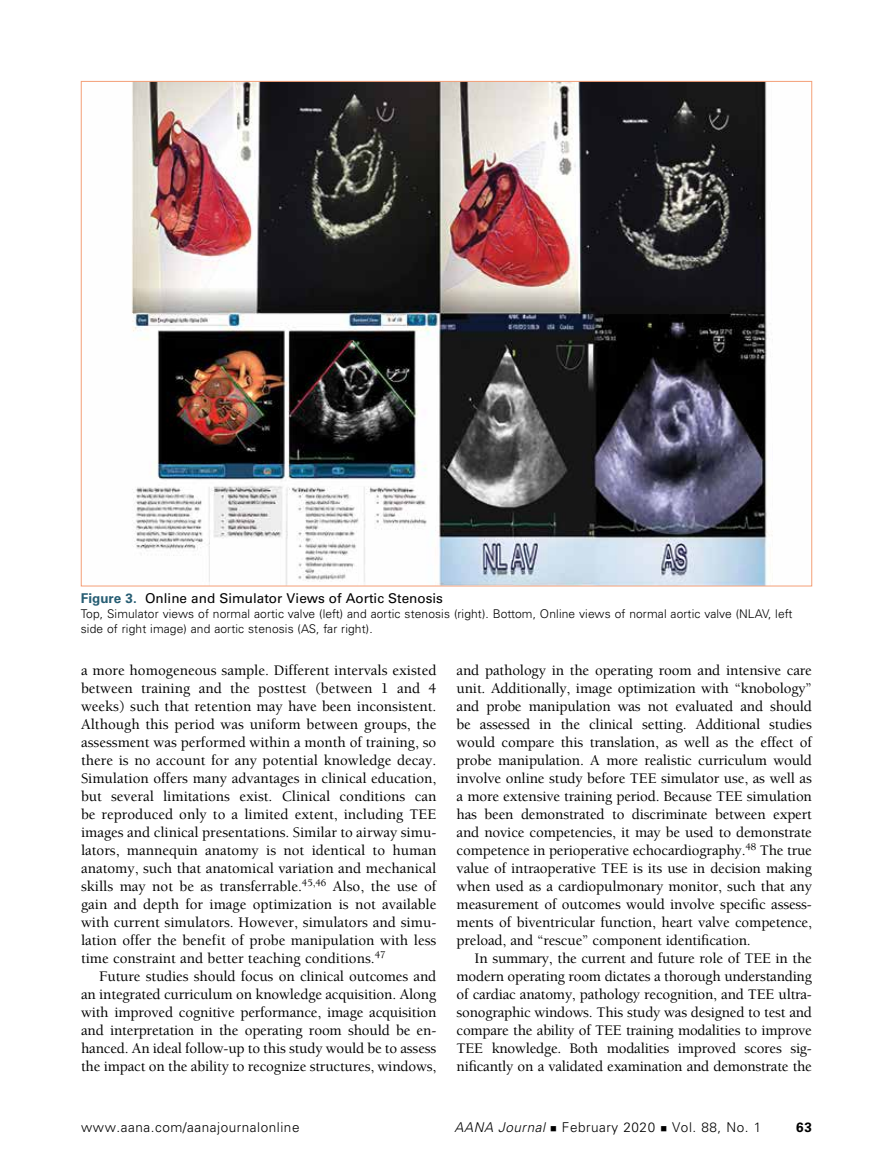
<style>
.page{position:relative;width:878px;height:1175px;background:#fff}
.page>*{position:absolute;margin:0;border:0;box-sizing:border-box;transform-origin:0 0}
.t1{font:500 15px/18px "Berkeley";letter-spacing:-.01em;color:#000;text-align:justify}
.t2{font:300 13.5px "Univers";letter-spacing:.04em;color:#000}
.t3{font:13.5px "Univers";color:#000}
.t4{font:700 13.5px "Univers";color:#000}
.t5{font:300 12px/15px "Univers";letter-spacing:.01em;color:#000}
.s1{font-weight:700;color:#265d73}
.s2{font-style:italic}
</style>
<div class="page">
<img style="left:132px;top:83px;width:641px;height:501px">
<p class="t3" style="left:81px;top:590px;width:363px"><span class="s1">Figure 3.</span> Online and Simulator Views of Aortic Stenosis</p>
<p class="t5" style="left:81px;top:606px;width:713px">Top, Simulator views of normal aortic valve (left) and aortic stenosis (right). Bottom, Online views of normal aortic valve (NLAV, left side of right image) and aortic stenosis (AS, far right).</p>
<p class="t1" style="left:81px;top:662px;width:357px">a more homogeneous sample. Different intervals existed between training and the posttest (between 1 and 4 weeks) such that retention may have been inconsistent.<br>Although this period was uniform between groups, the assessment was performed within a month of training, so there is no account for any potential knowledge decay.<br>Simulation offers many advantages in clinical education, but several limitations exist. Clinical conditions can be reproduced only to a limited extent, including TEE images and clinical presentations. Similar to airway simu&shy;lators, mannequin anatomy is not identical to human anatomy, such that anatomical variation and mechanical skills may not be as transferrable.<sup>45,46</sup> Also, the use of gain and depth for image optimization is not available with current simulators. However, simulators and simu&shy;lation offer the benefit of probe manipulation with less time constraint and better teaching conditions.<sup>47</sup></p>
<p class="t1" style="left:81px;top:968px;width:357px;text-indent:18px">Future studies should focus on clinical outcomes and an integrated curriculum on knowledge acquisition. Along with improved cognitive performance, image acquisition and interpretation in the operating room should be en&shy;hanced. An ideal follow-up to this study would be to assess the impact on the ability to recognize structures, windows,</p>
<p class="t1" style="left:456px;top:662px;width:357px">and pathology in the operating room and intensive care unit. Additionally, image optimization with “knobology” and probe manipulation was not evaluated and should be assessed in the clinical setting. Additional studies would compare this translation, as well as the effect of probe manipulation. A more realistic curriculum would involve online study before TEE simulator use, as well as a more extensive training period. Because TEE simulation has been demonstrated to discriminate between expert and novice competencies, it may be used to demonstrate competence in perioperative echocardiography.<sup>48</sup> The true value of intraoperative TEE is its use in decision making when used as a cardiopulmonary monitor, such that any measurement of outcomes would involve specific assess&shy;ments of biventricular function, heart valve competence, preload, and “rescue” component identification.</p>
<p class="t1" style="left:456px;top:950px;width:357px;text-indent:18px">In summary, the current and future role of TEE in the modern operating room dictates a thorough understanding of cardiac anatomy, pathology recognition, and TEE ultra&shy;sonographic windows. This study was designed to test and compare the ability of TEE training modalities to improve TEE knowledge. Both modalities improved scores sig&shy;nificantly on a validated examination and demonstrate the</p>
<p class="t2" style="left:81px;top:1119px;width:220px">www.aana.com/aanajournalonline</p>
<p class="t2" style="left:454px;top:1119px;width:308px"><span class="s2">AANA Journal</span> ■ February 2020 ■ Vol. 88, No. 1</p>
<p class="t4" style="left:796px;top:1119px;width:17px">63</p>
</div>
